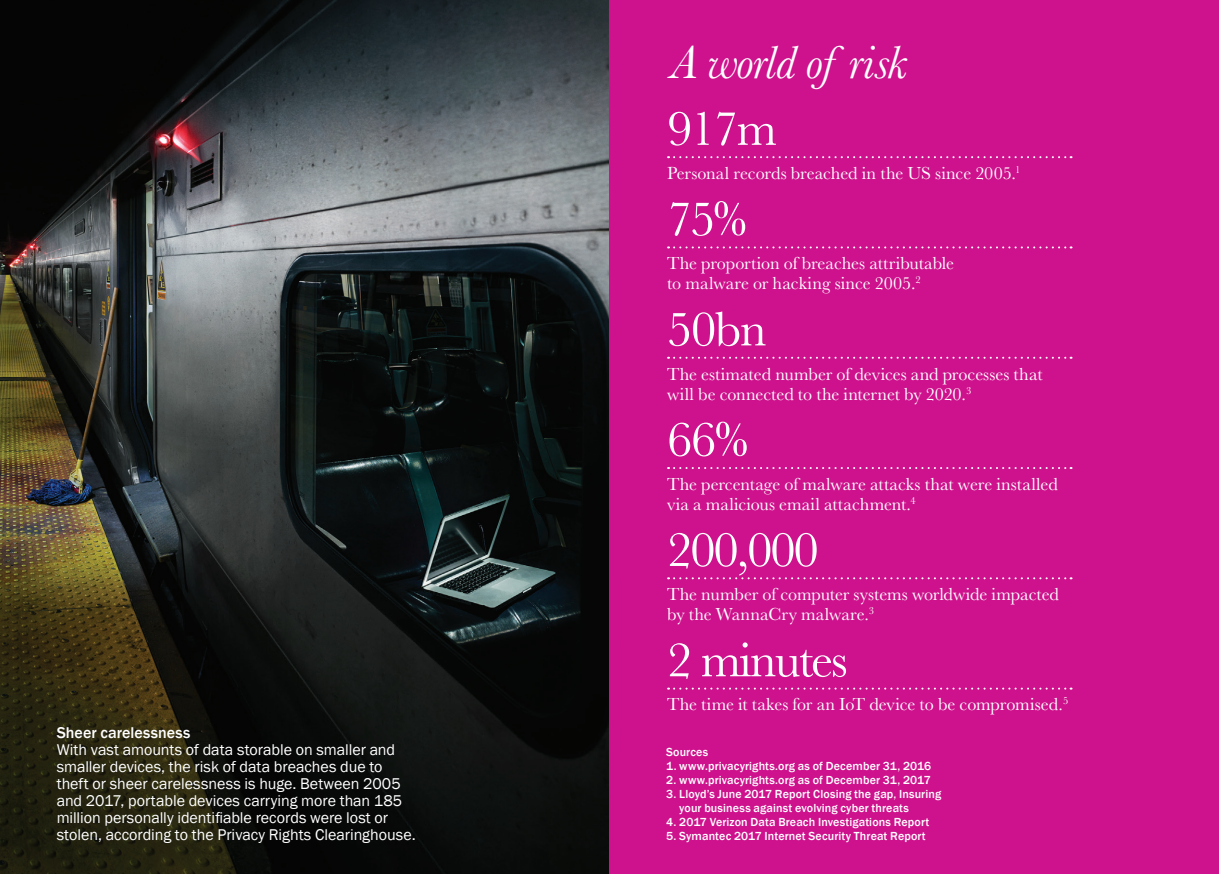
<style>
.page{position:relative;width:1219px;height:874px;background:#fff}
.page>*{position:absolute;margin:0;border:0;box-sizing:border-box;transform-origin:0 0}
.Pullout_figures{font:50px "Baskerville URW";letter-spacing:-.04em;color:#fff}
.Heading_italic{font:italic 48px "Baskerville MT Std";letter-spacing:-.025em;color:#fff}
.Pullout_text{font:18px/20px "Baskerville URW";color:#fff}
.t1{font:16px/17px "Franklin Gothic";color:#fff}
.Footnote{font:500 12px "Franklin Gothic";letter-spacing:.01em;color:#fff}
.s1{font-weight:500}
</style>
<div class="page">
<img style="left:0;top:0;width:609px;height:873px">
<div style="left:609px;top:0;width:610px;height:873px;background:#ce118c"></div>
<svg style="left:668px;top:156px;width:403px;height:2px"></svg>
<svg style="left:668px;top:246px;width:403px;height:2px"></svg>
<svg style="left:668px;top:356px;width:403px;height:2px"></svg>
<svg style="left:668px;top:467px;width:403px;height:2px"></svg>
<svg style="left:668px;top:577px;width:403px;height:2px"></svg>
<svg style="left:668px;top:687px;width:403px;height:2px"></svg>
<p class="t1" style="left:57px;top:724px;width:360px"><span class="s1">Sheer carelessness<br></span>With vast amounts of data storable on smaller and smaller devices, the risk of data breaches due to theft or sheer carelessness is huge. Between 2005 and 2017, portable devices carrying more than 185 million personally identifiable records were lost or stolen, according to the Privacy Rights Clearinghouse.</p>
<p class="Heading_italic" style="left:670px;top:34px;width:238px">A world of risk</p>
<p class="Pullout_figures" style="left:667px;top:99px;width:111px">917m</p>
<p class="Pullout_text" style="left:667px;top:163px;width:355px">Personal records breached in the US since 2005.<sup>1</sup></p>
<p class="Pullout_figures" style="left:667px;top:189px;width:81px">75%</p>
<p class="Pullout_text" style="left:667px;top:253px;width:289px">The proportion of breaches attributable to malware or hacking since 2005.<sup>2</sup></p>
<p class="Pullout_figures" style="left:667px;top:299px;width:101px">50bn</p>
<p class="Pullout_text" style="left:667px;top:364px;width:377px">The estimated number of devices and processes that will be connected to the internet by 2020.<sup>3</sup></p>
<p class="Pullout_figures" style="left:667px;top:409px;width:82px">66%</p>
<p class="Pullout_text" style="left:667px;top:474px;width:392px">The percentage of malware attacks that were installed via a malicious email attachment.<sup>4</sup></p>
<p class="Pullout_figures" style="left:667px;top:520px;width:153px">200,000</p>
<p class="Pullout_text" style="left:667px;top:584px;width:393px">The number of computer systems worldwide impacted by the WannaCry malware.<sup>3</sup></p>
<p class="Pullout_figures" style="left:667px;top:630px;width:182px">2 minutes</p>
<p class="Pullout_text" style="left:667px;top:694px;width:403px">The time it takes for an IoT device to be compromised.<sup>5</sup></p>
<p class="Footnote" style="left:666px;top:744px;width:44px">Sources</p>
<p class="Footnote" style="left:666px;top:758px;width:267px">1. www.privacyrights.org as of December 31, 2016</p>
<p class="Footnote" style="left:666px;top:772px;width:266px">2. www.privacyrights.org as of December 31, 2017</p>
<p class="Footnote" style="left:666px;top:786px;width:277px">3. Lloyd’s June 2017 Report Closing the gap, Insuring</p>
<p class="Footnote" style="left:679px;top:800px;width:231px">your business against evolving cyber threats</p>
<p class="Footnote" style="left:666px;top:814px;width:265px">4. 2017 Verizon Data Breach Investigations Report</p>
<p class="Footnote" style="left:666px;top:828px;width:261px">5. Symantec 2017 Internet Security Threat Report</p>
</div>
